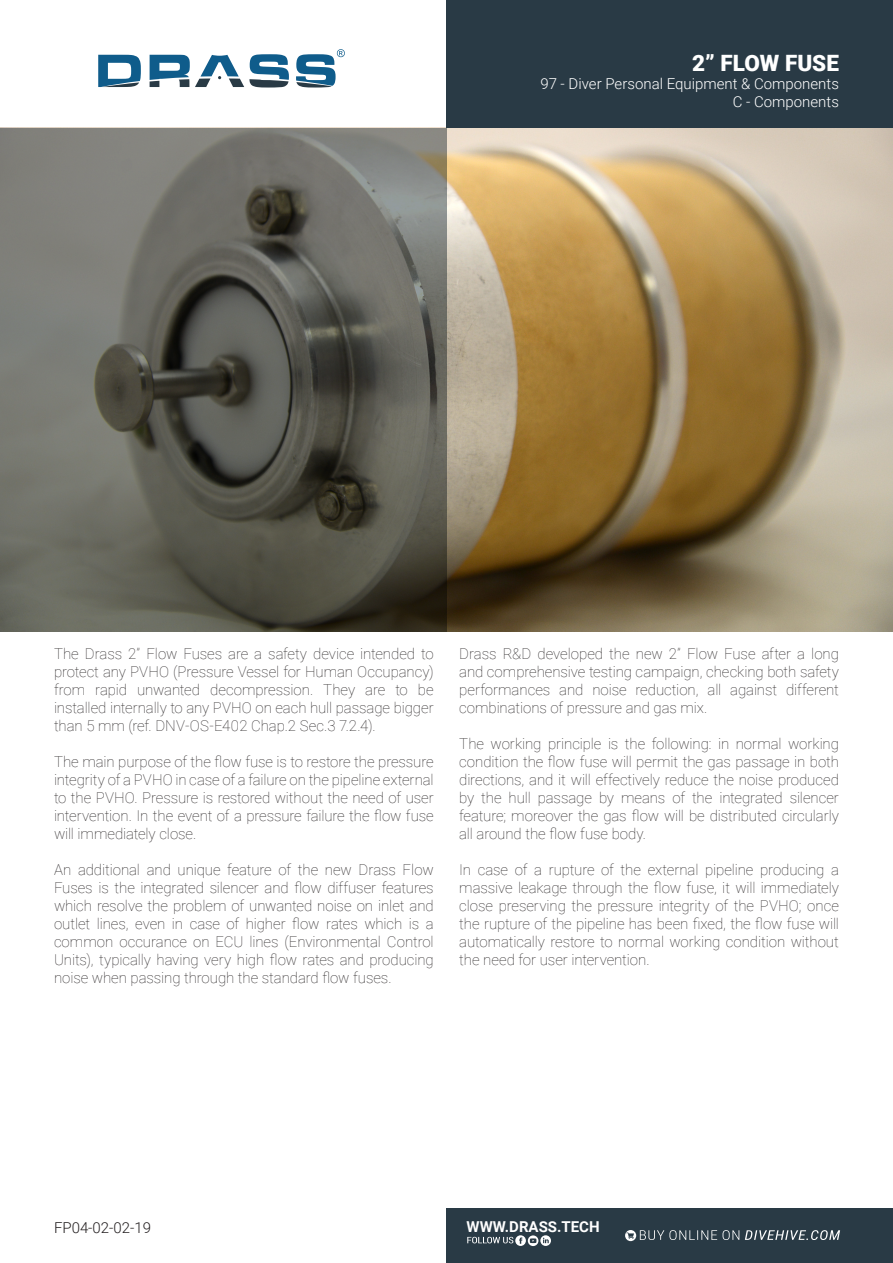
<style>
.page{position:relative;width:893px;height:1263px;background:#fff}
.page>*{position:absolute;margin:0;border:0;box-sizing:border-box;transform-origin:0 0}
.t1{font:900 22.5px "Roboto";color:#fff}
.titluri_tabel_produse{font:100 15px/18px "Roboto";letter-spacing:-.005em;color:#231f20;text-align:justify}
.t2{font:300 15px "Roboto";color:#fff}
.t3{font:700 15px "Roboto";color:#fff}
.t4{font:300 15px "Roboto";color:#231f20}
</style>
<div class="page">
<img style="left:446px;top:128px;width:447px;height:503px">
<div style="left:446px;top:0;width:447px;height:128px;background:#293a45"></div>
<div style="left:446px;top:1209px;width:447px;height:54px;background:#293a45"></div>
<svg style="left:0;top:128px;width:446px;height:503px;background:#64635b"></svg>
<svg style="left:98px;top:55px;width:43px;height:32px"></svg>
<svg style="left:296px;top:49px;width:49px;height:39px"></svg>
<svg style="left:150px;top:54px;width:139px;height:34px"></svg>
<svg style="left:515px;top:1235px;width:11px;height:11px"></svg>
<svg style="left:519px;top:1237px;width:3px;height:7px"></svg>
<div style="left:540px;top:1235px;width:11px;height:11px;background:#fff;border-radius:50%"></div>
<svg style="left:528px;top:1235px;width:21px;height:11px"></svg>
<svg style="left:467px;top:1237px;width:46px;height:6px"></svg>
<svg style="left:625px;top:1230px;width:11px;height:11px"></svg>
<svg style="left:626px;top:1232px;width:8px;height:6px"></svg>
<svg style="left:640px;top:1230px;width:200px;height:10px"></svg>
<p class="t1" style="left:692px;top:47px;width:148px">2” FLOW FUSE</p>
<p class="t2" style="left:540px;top:73px;width:300px">97 - Diver Personal Equipment &amp; Components</p>
<p class="t2" style="left:733px;top:91px;width:108px">C - Components</p>
<p class="titluri_tabel_produse" style="left:54px;top:644px;width:381px">The Drass 2” Flow Fuses are a safety device intended to protect any PVHO (Pressure Vessel for Human Occupancy) from rapid unwanted decompression. They are to be installed internally to any PVHO on each hull passage bigger than 5 mm (ref. DNV-OS-E402 Chap.2 Sec.3 7.2.4).</p>
<p class="titluri_tabel_produse" style="left:54px;top:752px;width:381px">The main purpose of the flow fuse is to restore the pressure integrity of a PVHO in case of a failure on the pipeline external to the PVHO. Pressure is restored without the need of user intervention. In the event of a pressure failure the flow fuse will immediately close.</p>
<p class="titluri_tabel_produse" style="left:54px;top:860px;width:381px">An additional and unique feature of the new Drass Flow Fuses is the integrated silencer and flow diffuser features which resolve the problem of unwanted noise on inlet and outlet lines, even in case of higher flow rates which is a common occurance on ECU lines (Environmental Control Units), typically having very high flow rates and producing noise when passing through the standard flow fuses.</p>
<p class="titluri_tabel_produse" style="left:459px;top:644px;width:381px">Drass R&amp;D developed the new 2” Flow Fuse after a long and comprehensive testing campaign, checking both safety performances and noise reduction, all against different combinations of pressure and gas mix.</p>
<p class="titluri_tabel_produse" style="left:459px;top:734px;width:381px">The working principle is the following: in normal working condition the flow fuse will permit the gas passage in both directions, and it will effectively reduce the noise produced by the hull passage by means of the integrated silencer feature; moreover the gas flow will be distributed circularly all around the flow fuse body.</p>
<p class="titluri_tabel_produse" style="left:459px;top:860px;width:381px">In case of a rupture of the external pipeline producing a massive leakage through the flow fuse, it will immediately close preserving the pressure integrity of the PVHO; once the rupture of the pipeline has been fixed, the flow fuse will automatically restore to normal working condition without the need for user intervention.</p>
<p class="t4" style="left:54px;top:1217px;width:99px">FP04-02-02-19</p>
<p class="t3" style="left:467px;top:1216px;width:135px">WWW.DRASS.TECH</p>
</div>
